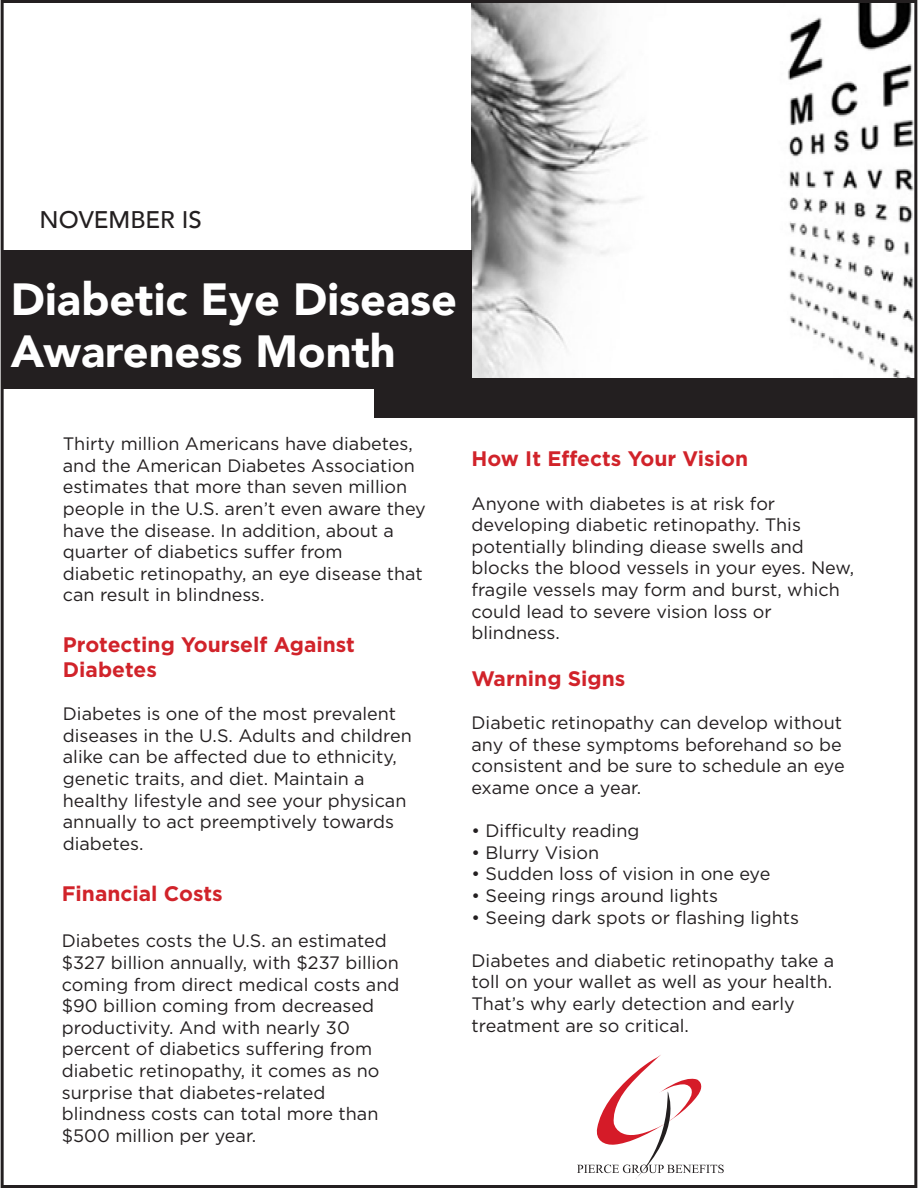
<style>
.page{position:relative;width:918px;height:1188px;background:#fff}
.page>*{position:absolute;margin:0;border:0;box-sizing:border-box;transform-origin:0 0}
.t1{font:900 45px "Avenir";color:#fff}
.t2{font:500 24px "Avenir";color:#231f20}
.t3{font:700 21px "Gotham";color:#d1232a}
.t4{font:18px/21.6px "Gotham";color:#231f20}
</style>
<div class="page">
<img style="left:472px;top:0;width:446px;height:398px">
<div style="left:1px;top:250px;width:471px;height:139px;background:#231f20"></div>
<div style="left:374px;top:378px;width:540px;height:40px;background:#231f20"></div>
<svg style="left:577px;top:1055px;width:147px;height:124px"></svg>
<p class="t2" style="left:40px;top:199px;width:164px">NOVEMBER IS</p>
<p class="t1" style="left:11px;top:260px;width:448px">Diabetic Eye Disease</p>
<p class="t1" style="left:11px;top:313px;width:387px">Awareness Month</p>
<p class="t4" style="left:63px;top:433px;width:365px">Thirty million Americans have diabetes, and the American Diabetes Association estimates that more than seven million people in the U.S. aren’t even aware they have the disease. In addition, about a quarter of diabetics suffer from</p>
<p class="t4" style="left:63px;top:562px;width:361px">diabetic retinopathy, an eye disease that can result in blindness.</p>
<p class="t3" style="left:63px;top:630px;width:294px">Protecting Yourself Against</p>
<p class="t3" style="left:63px;top:656px;width:96px">Diabetes</p>
<p class="t4" style="left:63px;top:703px;width:350px">Diabetes is one of the most prevalent diseases in the U.S. Adults and children alike can be affected due to ethnicity,</p>
<p class="t4" style="left:63px;top:767px;width:345px">genetic traits, and diet. Maintain a healthy lifestyle and see your physican annually to act preemptively towards diabetes.</p>
<p class="t3" style="left:62px;top:879px;width:162px">Financial Costs</p>
<p class="t4" style="left:62px;top:930px;width:339px">Diabetes costs the U.S. an estimated $327 billion annually, with $237 billion coming from direct medical costs and $90 billion coming from decreased productivity. And with nearly 30</p>
<p class="t4" style="left:62px;top:1038px;width:319px">percent of diabetics suffering from diabetic retinopathy, it comes as no surprise that diabetes-related</p>
<p class="t4" style="left:62px;top:1103px;width:318px">blindness costs can total more than</p>
<p class="t4" style="left:62px;top:1124px;width:196px">$500 million per year.</p>
<p class="t3" style="left:472px;top:445px;width:278px">How It Effects Your Vision</p>
<p class="t4" style="left:472px;top:492px;width:305px">Anyone with diabetes is at risk for</p>
<p class="t4" style="left:472px;top:514px;width:331px">developing diabetic retinopathy. This</p>
<p class="t4" style="left:472px;top:535px;width:384px">potentially blinding diease swells and blocks the blood vessels in your eyes. New, fragile vessels may form and burst, which could lead to severe vision loss or</p>
<p class="t4" style="left:472px;top:622px;width:90px">blindness.</p>
<p class="t3" style="left:472px;top:665px;width:155px">Warning Signs</p>
<p class="t4" style="left:472px;top:712px;width:375px">Diabetic retinopathy can develop without any of these symptoms beforehand so be consistent and be sure to schedule an eye exame once a year.</p>
<p class="t4" style="left:472px;top:820px;width:169px">• Difficulty reading</p>
<p class="t4" style="left:472px;top:841px;width:129px">• Blurry Vision</p>
<p class="t4" style="left:472px;top:863px;width:300px">• Sudden loss of vision in one eye</p>
<p class="t4" style="left:472px;top:884px;width:248px">• Seeing rings around lights</p>
<p class="t4" style="left:472px;top:906px;width:329px">• Seeing dark spots or flashing lights</p>
<p class="t4" style="left:472px;top:949px;width:364px;text-align:justify">Diabetes and diabetic retinopathy take a toll on your wallet as well as your health.<br>That’s why early detection and early</p>
<p class="t4" style="left:472px;top:1014px;width:219px">treatment are so critical.</p>
</div>
